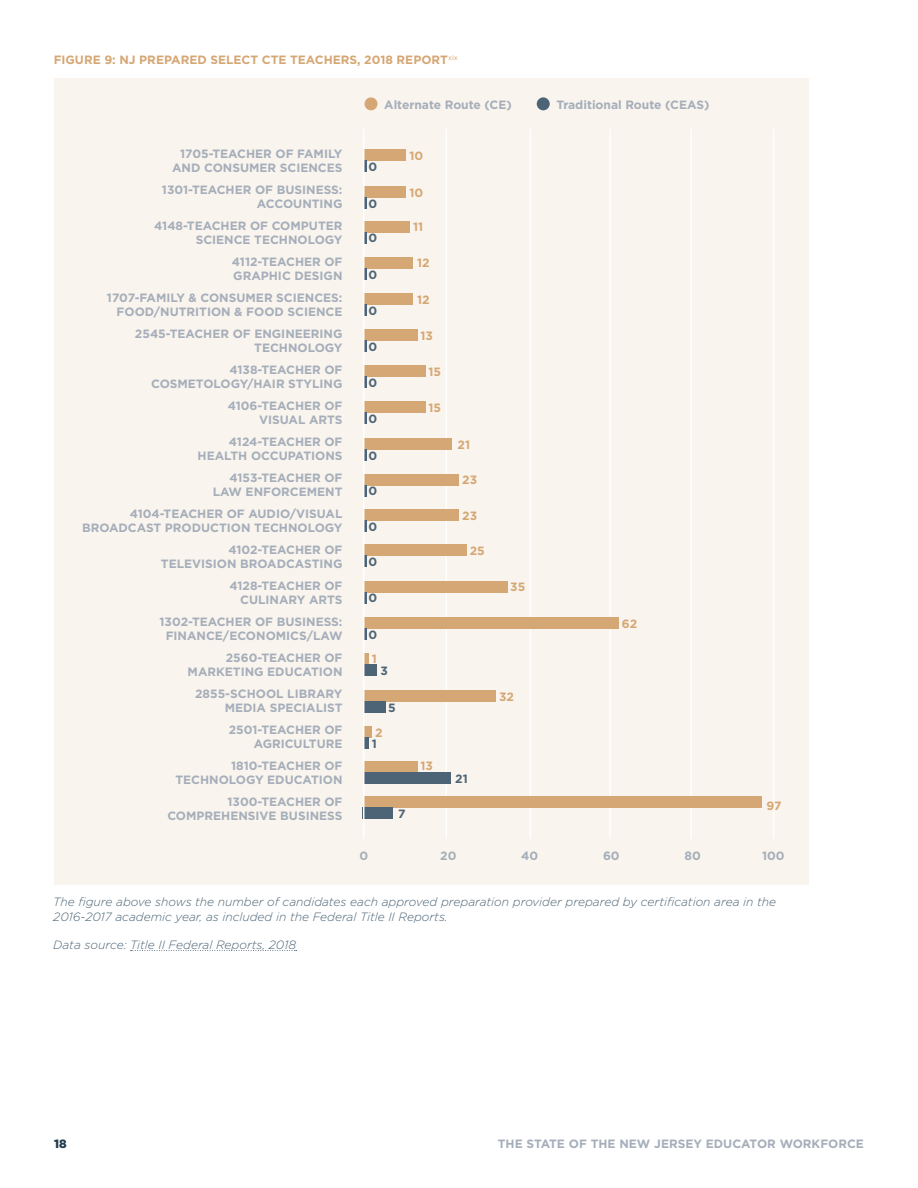
<style>
.page{position:relative;width:918px;height:1188px;background:#fff}
.page>*{position:absolute;margin:0;border:0;box-sizing:border-box;transform-origin:0 0}
.Chart_Items{font:700 12px/14.4px "Gotham";color:#a5aeba;text-align:right}
.Data_Source{font:italic 300 12px/14.4px "Gotham";color:#4c6475}
.Figure_Title{font:700 12px "Gotham";color:#d5a774}
.t1{font:700 12px "Gotham";color:#4c6475}
.t2{font:900 12px "Gotham";color:#223d50}
</style>
<div class="page">
<div style="left:54px;top:78px;width:754px;height:806px;background:#f9f4ed"></div>
<svg style="left:131px;top:950px;width:166px;height:1px"></svg>
<hr style="left:446px;top:129px;width:1px;height:710px;background:#fff">
<hr style="left:530px;top:129px;width:1px;height:710px;background:#fff">
<hr style="left:609px;top:129px;width:2px;height:710px;background:#fff">
<hr style="left:690px;top:129px;width:2px;height:710px;background:#fff">
<hr style="left:773px;top:129px;width:1px;height:710px;background:#fff">
<div style="left:363px;top:797px;width:399px;height:11px;background:#d5a774"></div>
<div style="left:363px;top:762px;width:54px;height:11px;background:#d5a774"></div>
<div style="left:363px;top:690px;width:133px;height:11px;background:#d5a774"></div>
<div style="left:363px;top:727px;width:9px;height:11px;background:#d5a774"></div>
<svg style="left:364px;top:654px;width:4px;height:11px"></svg>
<div style="left:363px;top:617px;width:256px;height:12px;background:#d5a774"></div>
<div style="left:363px;top:581px;width:145px;height:11px;background:#d5a774"></div>
<div style="left:363px;top:545px;width:104px;height:11px;background:#d5a774"></div>
<div style="left:363px;top:510px;width:96px;height:11px;background:#d5a774"></div>
<div style="left:363px;top:474px;width:96px;height:11px;background:#d5a774"></div>
<div style="left:363px;top:438px;width:89px;height:11px;background:#d5a774"></div>
<div style="left:363px;top:401px;width:63px;height:11px;background:#d5a774"></div>
<div style="left:363px;top:366px;width:63px;height:11px;background:#d5a774"></div>
<div style="left:363px;top:329px;width:54px;height:11px;background:#d5a774"></div>
<div style="left:363px;top:293px;width:50px;height:11px;background:#d5a774"></div>
<div style="left:363px;top:257px;width:50px;height:11px;background:#d5a774"></div>
<div style="left:363px;top:221px;width:47px;height:11px;background:#d5a774"></div>
<div style="left:363px;top:187px;width:43px;height:11px;background:#d5a774"></div>
<div style="left:363px;top:150px;width:43px;height:11px;background:#d5a774"></div>
<div style="left:363px;top:808px;width:30px;height:11px;background:#4c6475"></div>
<div style="left:363px;top:773px;width:88px;height:11px;background:#4c6475"></div>
<div style="left:363px;top:701px;width:22px;height:11px;background:#4c6475"></div>
<svg style="left:364px;top:738px;width:4px;height:11px"></svg>
<div style="left:363px;top:665px;width:13px;height:11px;background:#4c6475"></div>
<svg style="left:364px;top:629px;width:2px;height:11px"></svg>
<svg style="left:364px;top:592px;width:2px;height:11px"></svg>
<svg style="left:364px;top:556px;width:2px;height:11px"></svg>
<svg style="left:364px;top:521px;width:2px;height:11px"></svg>
<svg style="left:364px;top:485px;width:2px;height:11px"></svg>
<svg style="left:364px;top:449px;width:2px;height:12px"></svg>
<svg style="left:364px;top:412px;width:2px;height:11px"></svg>
<svg style="left:364px;top:377px;width:2px;height:11px"></svg>
<svg style="left:364px;top:340px;width:2px;height:11px"></svg>
<svg style="left:364px;top:304px;width:2px;height:11px"></svg>
<svg style="left:364px;top:268px;width:2px;height:11px"></svg>
<svg style="left:364px;top:232px;width:2px;height:11px"></svg>
<svg style="left:364px;top:198px;width:2px;height:11px"></svg>
<svg style="left:364px;top:161px;width:2px;height:11px"></svg>
<hr style="left:363px;top:129px;width:1px;height:710px;background:#fff">
<div style="left:365px;top:97px;width:13px;height:13px;background:#d5a774;border-radius:50%"></div>
<div style="left:537px;top:97px;width:13px;height:13px;background:#4c6475;border-radius:50%"></div>
<p class="Figure_Title" style="left:54px;top:51px;width:406px">FIGURE 9: NJ PREPARED SELECT CTE TEACHERS, 2018 REPORT<sup>xix</sup></p>
<p class="Chart_Items" style="left:172px;top:146px;width:172px">1705-TEACHER OF FAMILY<br>AND CONSUMER SCIENCES</p>
<p class="Chart_Items" style="left:162px;top:182px;width:182px">1301-TEACHER OF BUSINESS:<br>ACCOUNTING</p>
<p class="Chart_Items" style="left:154px;top:218px;width:190px">4148-TEACHER OF COMPUTER<br>SCIENCE TECHNOLOGY</p>
<p class="Chart_Items" style="left:232px;top:254px;width:112px;text-align:left">4112-TEACHER OF<br>GRAPHIC DESIGN</p>
<p class="Chart_Items" style="left:107px;top:290px;width:237px">1707-FAMILY &amp; CONSUMER SCIENCES:<br>FOOD/NUTRITION &amp; FOOD SCIENCE</p>
<p class="Chart_Items" style="left:135px;top:326px;width:209px">2545-TEACHER OF ENGINEERING<br>TECHNOLOGY</p>
<p class="Chart_Items" style="left:151px;top:362px;width:193px">4138-TEACHER OF<br>COSMETOLOGY/HAIR STYLING</p>
<p class="Chart_Items" style="left:228px;top:398px;width:116px">4106-TEACHER OF<br>VISUAL ARTS</p>
<p class="Chart_Items" style="left:198px;top:434px;width:146px">4124-TEACHER OF<br>HEALTH OCCUPATIONS</p>
<p class="Chart_Items" style="left:213px;top:470px;width:131px">4153-TEACHER OF<br>LAW ENFORCEMENT</p>
<p class="Chart_Items" style="left:82px;top:506px;width:262px">4104-TEACHER OF AUDIO/VISUAL<br>BROADCAST PRODUCTION TECHNOLOGY</p>
<p class="Chart_Items" style="left:161px;top:542px;width:183px">4102-TEACHER OF<br>TELEVISION BROADCASTING</p>
<p class="Chart_Items" style="left:229px;top:578px;width:115px">4128-TEACHER OF<br>CULINARY ARTS</p>
<p class="Chart_Items" style="left:160px;top:614px;width:184px;text-align:center">1302-TEACHER OF BUSINESS:<br>FINANCE/ECONOMICS/LAW</p>
<p class="Chart_Items" style="left:188px;top:650px;width:156px">2560-TEACHER OF<br>MARKETING EDUCATION</p>
<p class="Chart_Items" style="left:195px;top:686px;width:149px">2855-SCHOOL LIBRARY<br>MEDIA SPECIALIST</p>
<p class="Chart_Items" style="left:229px;top:722px;width:115px">2501-TEACHER OF<br>AGRICULTURE</p>
<p class="Chart_Items" style="left:175px;top:758px;width:169px">1810-TEACHER OF<br>TECHNOLOGY EDUCATION</p>
<p class="Chart_Items" style="left:167px;top:794px;width:177px">1300-TEACHER OF<br>COMPREHENSIVE BUSINESS</p>
<p class="Chart_Items" style="left:384px;top:97px;width:129px">Alternate Route (CE)</p>
<p class="Chart_Items" style="left:556px;top:97px;width:154px">Traditional Route (CEAS)</p>
<p class="t1" style="left:368px;top:159px;width:10px">0</p>
<p class="t1" style="left:368px;top:196px;width:10px">0</p>
<p class="t1" style="left:368px;top:230px;width:10px">0</p>
<p class="t1" style="left:368px;top:266px;width:10px">0</p>
<p class="t1" style="left:368px;top:302px;width:10px">0</p>
<p class="t1" style="left:368px;top:338px;width:10px">0</p>
<p class="t1" style="left:368px;top:375px;width:10px">0</p>
<p class="t1" style="left:368px;top:410px;width:10px">0</p>
<p class="t1" style="left:368px;top:448px;width:10px">0</p>
<p class="t1" style="left:368px;top:483px;width:10px">0</p>
<p class="t1" style="left:368px;top:519px;width:10px">0</p>
<p class="t1" style="left:368px;top:554px;width:10px">0</p>
<p class="t1" style="left:368px;top:590px;width:10px">0</p>
<p class="t1" style="left:368px;top:627px;width:10px">0</p>
<p class="Figure_Title" style="left:372px;top:651px;width:7px">1</p>
<p class="t1" style="left:381px;top:663px;width:9px">3</p>
<p class="t1" style="left:388px;top:699px;width:9px">5</p>
<p class="Figure_Title" style="left:375px;top:725px;width:9px">2</p>
<p class="t1" style="left:372px;top:736px;width:7px">1</p>
<p class="Figure_Title" style="left:410px;top:148px;width:15px">10</p>
<p class="Figure_Title" style="left:410px;top:185px;width:15px">10</p>
<p class="Figure_Title" style="left:413px;top:219px;width:12px">11</p>
<p class="Figure_Title" style="left:417px;top:255px;width:14px">12</p>
<p class="Figure_Title" style="left:417px;top:291px;width:14px">12</p>
<p class="Figure_Title" style="left:421px;top:327px;width:14px">13</p>
<p class="Figure_Title" style="left:428px;top:364px;width:14px">15</p>
<p class="Figure_Title" style="left:428px;top:399px;width:14px">15</p>
<p class="Figure_Title" style="left:421px;top:758px;width:14px">13</p>
<p class="t1" style="left:398px;top:806px;width:9px">7</p>
<p class="Figure_Title" style="left:458px;top:437px;width:14px">21</p>
<p class="Figure_Title" style="left:462px;top:472px;width:16px">23</p>
<p class="Figure_Title" style="left:462px;top:508px;width:16px">23</p>
<p class="Figure_Title" style="left:470px;top:543px;width:17px">25</p>
<p class="t1" style="left:455px;top:771px;width:14px">21</p>
<p class="Figure_Title" style="left:510px;top:579px;width:16px">35</p>
<p class="Figure_Title" style="left:499px;top:688px;width:16px">32</p>
<p class="Figure_Title" style="left:622px;top:616px;width:17px">62</p>
<p class="Figure_Title" style="left:766px;top:797px;width:17px">97</p>
<p class="Chart_Items" style="left:359px;top:848px;width:10px">0</p>
<p class="Chart_Items" style="left:440px;top:848px;width:18px">20</p>
<p class="Chart_Items" style="left:521px;top:848px;width:19px">40</p>
<p class="Chart_Items" style="left:603px;top:848px;width:18px">60</p>
<p class="Chart_Items" style="left:685px;top:848px;width:18px">80</p>
<p class="Chart_Items" style="left:762px;top:848px;width:24px">100</p>
<p class="Data_Source" style="left:53px;top:894px;width:724px">The figure above shows the number of candidates each approved preparation provider prepared by certification area in the<br>2016-2017 academic year, as included in the Federal Title II Reports.</p>
<p class="Data_Source" style="left:53px;top:938px;width:244px">Data source: Title II Federal Reports, 2018</p>
<p class="t2" style="left:54px;top:1136px;width:14px">18</p>
<p class="Chart_Items" style="left:498px;top:1137px;width:368px">THE STATE OF THE NEW JERSEY EDUCATOR WORKFORCE</p>
</div>
